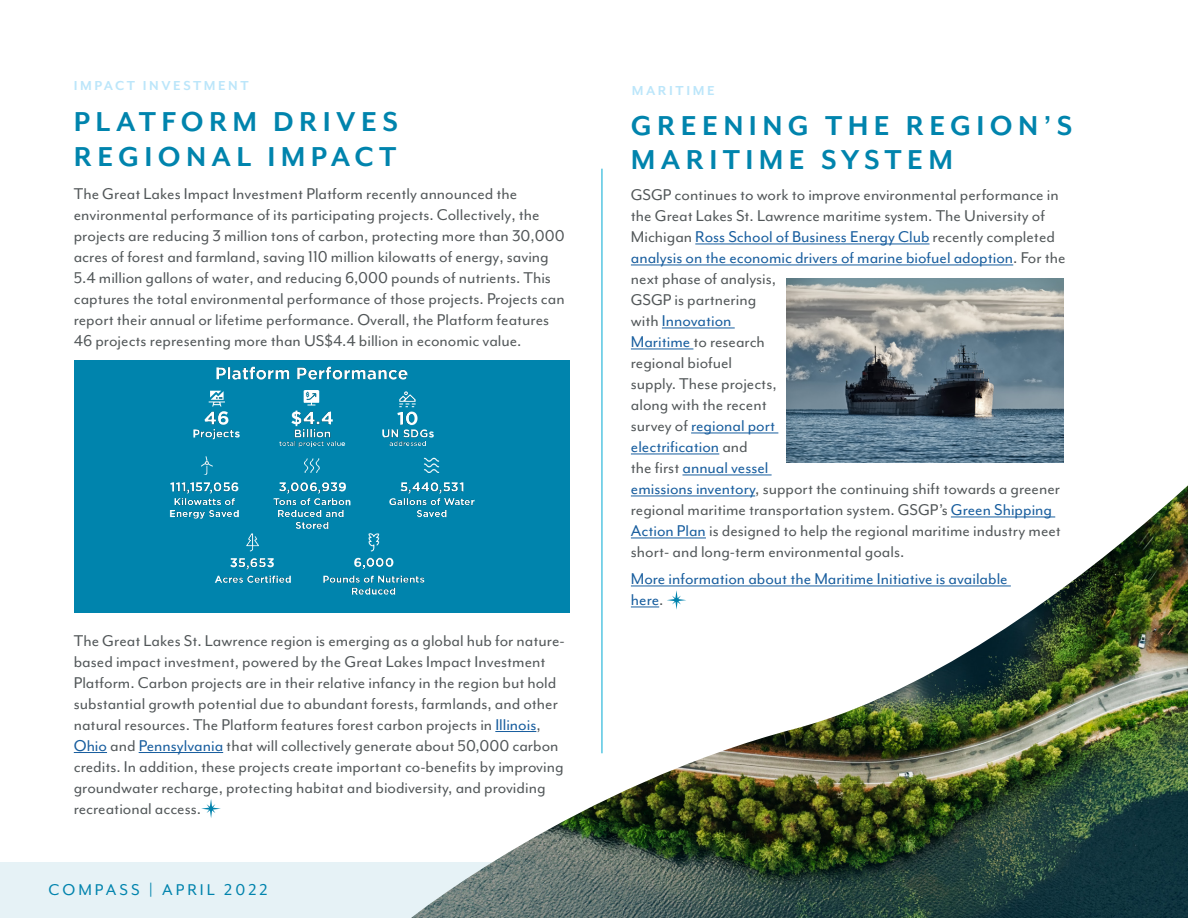
<style>
.page{position:relative;width:1188px;height:918px;background:#fff}
.page>*{position:absolute;margin:0;border:0;box-sizing:border-box;transform-origin:0 0}
.t1{font:700 31.5px/34.5px "Mr Eaves Mod OT";letter-spacing:.17em;color:#0084ad}
.t2{font:18px/21px "Mr Eaves Mod OT";color:#525759}
.t3{font:18px/21px "Mr Eaves Mod OT";color:#175d9e}
.t4{font:18px "Mr Eaves Mod OT";letter-spacing:.17em;color:#0083ad}
.t5{font:700 15px "Mr Eaves Mod OT";letter-spacing:.17em;color:#bce6fa}
.s1{color:#175d9e}
.s2{color:#525759}
</style>
<div class="page">
<div style="left:0;top:862px;width:1188px;height:56px;background:#e6f2f6"></div>
<hr style="left:74px;top:752px;width:33px;height:1px;background:#175d9e">
<hr style="left:139px;top:752px;width:84px;height:1px;background:#175d9e">
<svg style="left:201px;top:799px;width:20px;height:19px"></svg>
<img style="left:411px;top:485px;width:777px;height:433px">
<hr style="left:695px;top:244px;width:235px;height:1px;background:#175d9e">
<hr style="left:631px;top:265px;width:382px;height:1px;background:#175d9e">
<hr style="left:662px;top:328px;width:73px;height:1px;background:#175d9e">
<hr style="left:631px;top:349px;width:62px;height:1px;background:#175d9e">
<hr style="left:691px;top:433px;width:87px;height:1px;background:#175d9e">
<hr style="left:631px;top:454px;width:88px;height:1px;background:#175d9e">
<hr style="left:682px;top:475px;width:90px;height:1px;background:#175d9e">
<hr style="left:631px;top:496px;width:124px;height:1px;background:#175d9e">
<hr style="left:951px;top:517px;width:104px;height:1px;background:#175d9e">
<hr style="left:631px;top:538px;width:75px;height:1px;background:#175d9e">
<hr style="left:631px;top:586px;width:380px;height:1px;background:#175d9e">
<svg style="left:631px;top:607px;width:28px;height:1px"></svg>
<svg style="left:667px;top:590px;width:19px;height:20px"></svg>
<hr style="left:602px;top:169px;width:1px;height:584px;background:#00a9d3">
<div style="left:74px;top:360px;width:496px;height:253px;background:#0084ad"></div>
<img style="left:169px;top:366px;width:306px;height:229px">
<img style="left:786px;top:278px;width:277px;height:185px">
<p class="t5" style="left:74px;top:77px;width:176px">IMPACT INVESTMENT</p>
<p class="t1" style="left:74px;top:105px;width:326px">PLATFORM DRIVES<br>REGIONAL IMPACT</p>
<p class="t2" style="left:74px;top:183px;width:492px">The Great Lakes Impact Investment Platform recently announced the environmental performance of its participating projects. Collectively, the projects are reducing 3 million tons of carbon, protecting more than 30,000 acres of forest and farmland, saving 110 million kilowatts of energy, saving 5.4 million gallons of water, and reducing 6,000 pounds of nutrients. This captures the total environmental performance of those projects. Projects can report their annual or lifetime performance. Overall, the Platform features 46 projects representing more than US$4.4 billion in economic value.</p>
<p class="t2" style="left:74px;top:630px;width:492px">The Great Lakes St. Lawrence region is emerging as a global hub for nature&shy;based impact investment, powered by the Great Lakes Impact Investment Platform. Carbon projects are in their relative infancy in the region but hold substantial growth potential due to abundant forests, farmlands, and other natural resources. The Platform features forest carbon projects in <span class="s1">Illinois</span>, <span class="s1">Ohio</span> and <span class="s1">Pennsylvania</span> that will collectively generate about 50,000 carbon credits. In addition, these projects create important co-benefits by improving groundwater recharge, protecting habitat and biodiversity, and providing recreational access.</p>
<p class="t4" style="left:49px;top:879px;width:221px">COMPASS | APRIL 2022</p>
<p class="t5" style="left:632px;top:83px;width:84px">MARITIME</p>
<p class="t1" style="left:631px;top:109px;width:443px">GREENING THE REGION’S<br>MARITIME SYSTEM</p>
<p class="t2" style="left:631px;top:185px;width:436px">GSGP continues to work to improve environmental performance in the Great Lakes St. Lawrence maritime system. The University of Michigan <span class="s1">Ross School of Business Energy Club</span> recently completed <span class="s1">analysis on the economic drivers of marine biofuel adoption</span>. For the next phase of analysis,<br>GSGP is partnering<br>with <span class="s1">Innovation<br>Maritime</span> to research<br>regional biofuel<br>supply. These projects,<br>along with the recent<br>survey of <span class="s1">regional port<br>electrification</span> and<br>the first <span class="s1">annual vessel<br>emissions inventory</span>, support the continuing shift towards a greener regional maritime transportation system. GSGP’s <span class="s1">Green Shipping Action Plan</span> is designed to help the regional maritime industry meet short- and long-term environmental goals.</p>
<p class="t3" style="left:631px;top:569px;width:378px">More information about the Maritime Initiative is available here<span class="s2">.</span></p>
</div>
